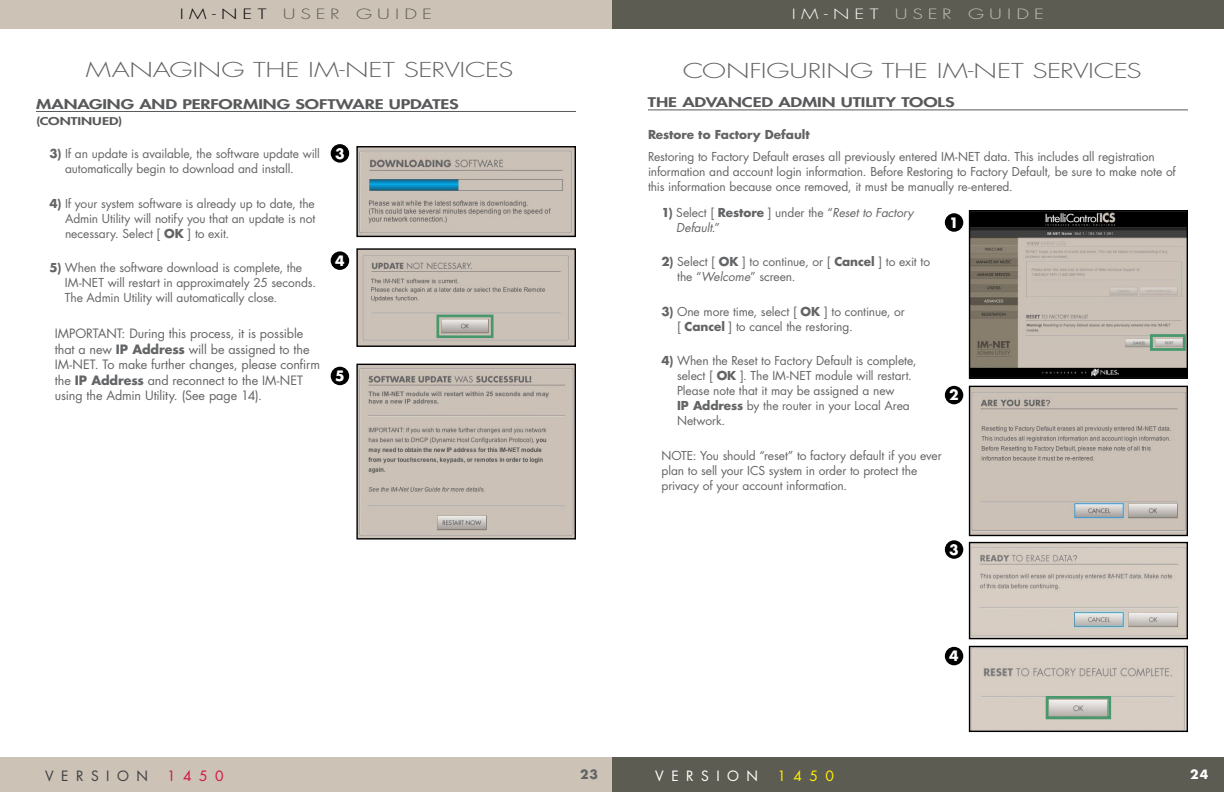
<style>
.page{position:relative;width:1224px;height:792px;background:#fff}
.page>*{position:absolute;margin:0;border:0;box-sizing:border-box;transform-origin:0 0}
.Headline_Small{font:300 20px "Futura Std";letter-spacing:-.01em;color:#636466;scale:1.4 1}
.t1{font:700 14px "Futura Std";color:#fff}
.t2{font:700 13.9px "Futura Std";color:#fff}
.t3{font:300 13.8px "Futura Std";letter-spacing:.265em;color:#5d5c53;scale:1.4 1}
.t4{font:300 13.8px "Futura Std";letter-spacing:.265em;color:#c1c1bb;scale:1.4 1}
.t5{font:13.8px "Futura Std";letter-spacing:.54em;color:#fff}
.t6{font:13.8px "Futura Std";letter-spacing:.54em;color:#404041}
.t7{font:13.8px "Futura Std";color:#fff200}
.t8{font:13.8px "Futura Std";color:#d31245}
.Operating_Title{font:800 13px "Futura Std";letter-spacing:-.005em;color:#58595b;scale:1.4 1}
._2B___BodyT_Instruct{font:12.6px/15.4px "Futura Std";letter-spacing:-.005em;color:#636466}
.t9{font:700 12.5px "Futura Std";color:#636466}
.t10{font:700 12.5px "Futura Std";color:#fff}
._2B___BodyT_Instruct-2{font:12px/15px "Futura Std";letter-spacing:-.005em;color:#636466}
.Body_Copy{font:12px/15px "Futura Std";letter-spacing:-.005em;color:#636466}
._2B___BodyT_Instruct-3{font:italic 12px/15px "Futura Std";letter-spacing:-.005em;color:#636466}
.Body_Copy-2{font:700 12px "Futura Std";color:#636466}
.Operating_Title-2{font:800 10.5px "Futura Std";color:#58595b;scale:1.4 1}
.s1{color:#000}
.s2{font-weight:700}
.s3{color:#fff}
.s4{font-weight:700;font-style:normal}
.s5{font-style:normal}
.s6{font-style:italic}
</style>
<div class="page">
<div style="left:612px;top:757px;width:612px;height:35px;background:#5d5c53"></div>
<div style="left:0;top:0;width:612px;height:29px;background:#ccc2b6"></div>
<div style="left:612px;top:0;width:612px;height:29px;background:#5d5c53"></div>
<div style="left:0;top:757px;width:612px;height:35px;background:#ccc2b6"></div>
<hr style="left:36px;top:111px;width:540px;height:1px;background:#58595b">
<img style="left:358px;top:148px;width:216px;height:87px">
<div style="left:356px;top:146px;width:220px;height:91px;border:1px solid #000"></div>
<img style="left:358px;top:250px;width:216px;height:95px">
<div style="left:356px;top:248px;width:220px;height:99px;border:1px solid #000"></div>
<img style="left:358px;top:366px;width:216px;height:172px">
<div style="left:356px;top:364px;width:220px;height:176px;border:1px solid #000"></div>
<div style="left:331px;top:144px;width:18px;height:19px;background:#000;border-radius:50%"></div>
<div style="left:331px;top:251px;width:18px;height:19px;background:#000;border-radius:50%"></div>
<div style="left:331px;top:367px;width:18px;height:18px;background:#000;border-radius:50%"></div>
<hr style="left:648px;top:110px;width:540px;height:1px;background:#58595b">
<img style="left:971px;top:212px;width:215px;height:165px">
<div style="left:969px;top:210px;width:219px;height:169px;border:1px solid #000"></div>
<img style="left:971px;top:648px;width:215px;height:82px">
<div style="left:969px;top:646px;width:219px;height:86px;border:1px solid #000"></div>
<div style="left:945px;top:386px;width:18px;height:18px;background:#000;border-radius:50%"></div>
<svg style="left:1149px;top:333px;width:38px;height:19px"></svg>
<div style="left:945px;top:213px;width:18px;height:19px;background:#000;border-radius:50%"></div>
<svg style="left:1044px;top:695px;width:68px;height:26px;background:#acbcad"></svg>
<img style="left:971px;top:388px;width:215px;height:146px">
<div style="left:969px;top:386px;width:219px;height:150px;border:1px solid #000"></div>
<div style="left:945px;top:647px;width:18px;height:18px;background:#000;border-radius:50%"></div>
<img style="left:971px;top:544px;width:215px;height:93px">
<div style="left:969px;top:542px;width:219px;height:97px;border:1px solid #000"></div>
<div style="left:945px;top:540px;width:18px;height:19px;background:#000;border-radius:50%"></div>
<svg style="left:435px;top:313px;width:60px;height:26px;background:#a4b3a3"></svg>
<p class="t3" style="left:180px;top:5px;width:182px"><span class="s1">IM-NET</span> USER GUIDE</p>
<p class="Headline_Small" style="left:86px;top:57px;width:307px">MANAGING THE IM-NET SERVICES</p>
<p class="Operating_Title" style="left:36px;top:96px;width:303px">MANAGING AND PERFORMING SOFTWARE UPDATES</p>
<p class="Operating_Title-2" style="left:36px;top:114px;width:63px">(CONTINUED)</p>
<p class="_2B___BodyT_Instruct-2" style="left:65px;top:147px;width:256px;text-indent:-16px"><span class="s2">3)</span> If an update is available, the software update will automatically begin to download and install.</p>
<p class="_2B___BodyT_Instruct-2" style="left:65px;top:196px;width:252px;text-align:justify;text-indent:-16px"><span class="s2">4)</span> If your system software is already up to date, the Admin Utility will notify you that an update is not necessary. Select [ <span class="s2">OK</span> ] to exit.</p>
<p class="_2B___BodyT_Instruct-2" style="left:65px;top:261px;width:253px;text-indent:-15px"><span class="s2">5)</span> When the software download is complete, the<br>IM-NET will restart in approximately 25 seconds.<br>The Admin Utility will automatically close.</p>
<p class="_2B___BodyT_Instruct" style="left:55px;top:326px;width:267px">IMPORTANT: During this process, it is possible that a new <span class="s2">IP Address</span> will be assigned to the IM-NET. To make further changes, please confirm the <span class="s2">IP Address</span> and reconnect to the IM-NET using the Admin Utility. (See page 14).</p>
<p class="t1" style="left:335px;top:144px;width:11px">3</p>
<p class="t1" style="left:335px;top:251px;width:11px">4</p>
<p class="t1" style="left:335px;top:367px;width:11px">5</p>
<p class="t6" style="left:45px;top:767px;width:104px">VERSION</p>
<p class="t8" style="left:167px;top:767px;width:58px">1450</p>
<p class="t4" style="left:792px;top:5px;width:182px"><span class="s3">IM-NET</span> USER GUIDE</p>
<p class="Headline_Small" style="left:683px;top:58px;width:329px">CONFIGURING THE IM-NET SERVICES</p>
<p class="Operating_Title" style="left:648px;top:94px;width:221px">THE ADVANCED ADMIN UTILITY TOOLS</p>
<p class="Body_Copy-2" style="left:648px;top:126px;width:163px">Restore to Factory Default</p>
<p class="Body_Copy" style="left:648px;top:149px;width:529px">Restoring to Factory Default erases all previously entered IM-NET data. This includes all registration information and account login information. Before Restoring to Factory Default, be sure to make note of this information because once removed, it must be manually re-entered.</p>
<p class="_2B___BodyT_Instruct-3" style="left:676px;top:205px;width:238px;text-indent:-15px"><span class="s4">1)</span> <span class="s5">Select [</span> <span class="s4">Restore</span> <span class="s5">] under the “</span>Reset to Factory<br>Default<span class="s5">.”</span></p>
<p class="_2B___BodyT_Instruct-2" style="left:677px;top:255px;width:254px;text-indent:-16px"><span class="s2">2)</span> Select [ <span class="s2">OK</span> ] to continue, or [ <span class="s2">Cancel</span> ] to exit to the “<span class="s6">Welcome</span>” screen.</p>
<p class="_2B___BodyT_Instruct-2" style="left:677px;top:304px;width:229px;text-indent:-16px"><span class="s2">3)</span> One more time, select [ <span class="s2">OK</span> ] to continue, or [ <span class="s2">Cancel</span> ] to cancel the restoring.</p>
<p class="_2B___BodyT_Instruct-2" style="left:677px;top:354px;width:241px;text-indent:-16px"><span class="s2">4)</span> When the Reset to Factory Default is complete, select [ <span class="s2">OK</span> ]. The IM-NET module will restart.<br>Please note that it may be assigned a new<br><span class="s2">IP Address</span> by the router in your Local Area Network.</p>
<p class="_2B___BodyT_Instruct-2" style="left:662px;top:448px;width:282px">NOTE: You should “reset” to factory default if you ever plan to sell your ICS system in order to protect the privacy of your account information.</p>
<p class="t2" style="left:949px;top:213px;width:11px">1</p>
<p class="t2" style="left:949px;top:386px;width:11px">2</p>
<p class="t2" style="left:949px;top:541px;width:11px">3</p>
<p class="t2" style="left:949px;top:647px;width:11px">4</p>
<p class="t9" style="left:580px;top:766px;width:19px">23</p>
<p class="t5" style="left:655px;top:767px;width:104px">VERSION</p>
<p class="t7" style="left:777px;top:767px;width:58px">1450</p>
<p class="t10" style="left:1190px;top:766px;width:20px">24</p>
</div>
